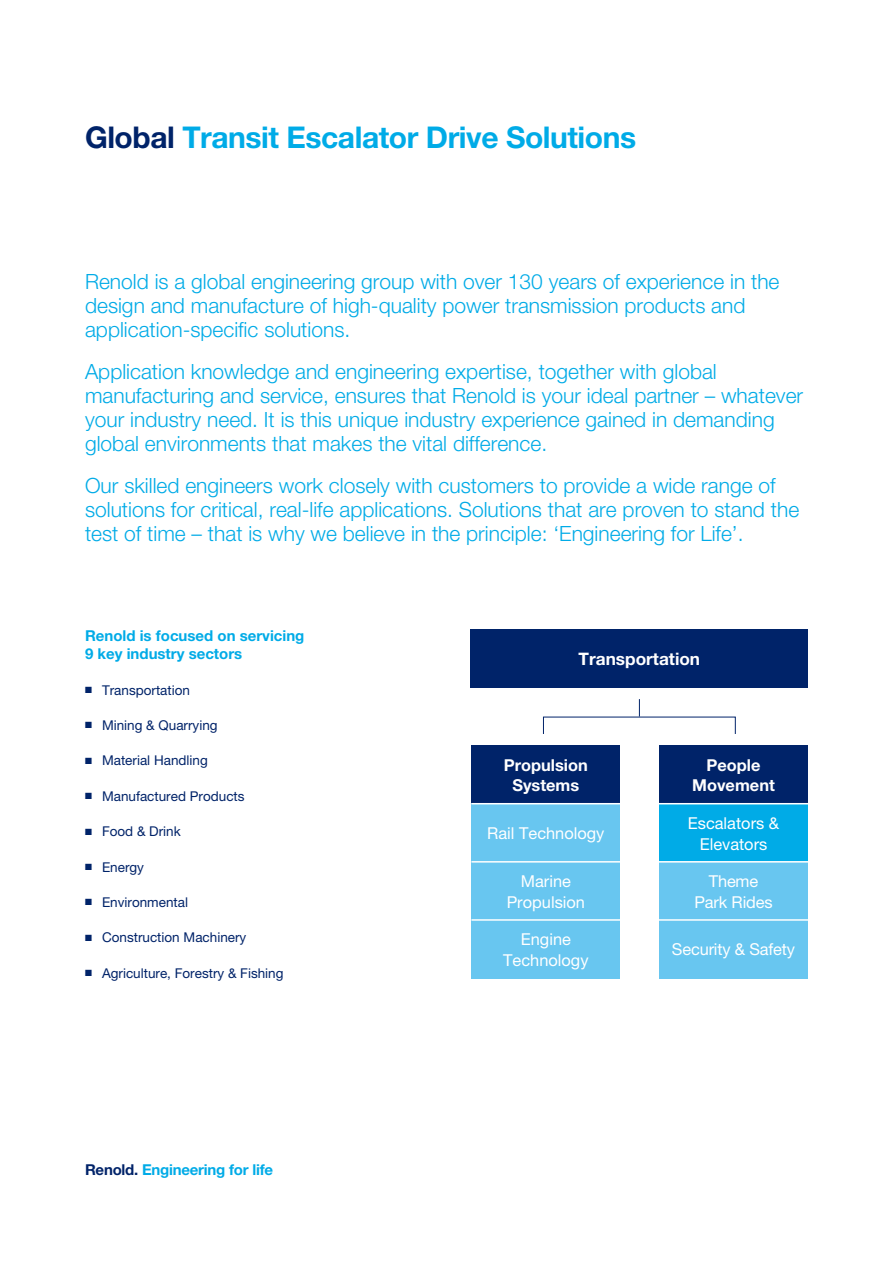
<style>
.page{position:relative;width:893px;height:1263px;background:#fff}
.page>*{position:absolute;margin:0;border:0;box-sizing:border-box;transform-origin:0 0}
.t1{font:700 30px "Helvetica Neue";letter-spacing:-.015em;color:#00abe7}
.t2{font:300 21px/24px "Helvetica Neue";color:#00abe7}
.t3{font:700 17.25px "Helvetica Neue";color:#fff}
.t4{font:16.35px/20.5px "Helvetica Neue";color:#fff;text-align:center}
.t5{font:700 16.35px "Helvetica Neue";color:#fff}
.t6{font:700 15px "Helvetica Neue";color:#00abe7}
.t7{font:13.5px "Helvetica Neue";color:#002369}
.s1{color:#002369}
</style>
<div class="page">
<div style="left:471px;top:746px;width:149px;height:58px;background:#002369"></div>
<div style="left:471px;top:804px;width:149px;height:58px;background:#68c6f0"></div>
<div style="left:471px;top:862px;width:149px;height:58px;background:#68c6f0"></div>
<div style="left:471px;top:920px;width:149px;height:58px;background:#68c6f0"></div>
<div style="left:471px;top:629px;width:337px;height:58px;background:#002369"></div>
<div style="left:659px;top:746px;width:149px;height:58px;background:#002369"></div>
<div style="left:659px;top:804px;width:149px;height:58px;background:#00abe7"></div>
<div style="left:659px;top:862px;width:149px;height:58px;background:#68c6f0"></div>
<div style="left:659px;top:920px;width:149px;height:58px;background:#68c6f0"></div>
<hr style="left:471px;top:803px;width:337px;height:1px;background:#fff">
<hr style="left:471px;top:861px;width:337px;height:1px;background:#fff">
<hr style="left:471px;top:919px;width:337px;height:2px;background:#fff">
<svg style="left:639px;top:699px;width:1px;height:17px"></svg>
<p class="t1" style="left:85px;top:119px;width:553px"><span class="s1">Global</span> Transit Escalator Drive Solutions</p>
<p class="t2" style="left:85px;top:269px;width:696px">Renold is a global engineering group with over 130 years of experience in the design and manufacture of high-quality power transmission products and application-specific solutions.</p>
<p class="t2" style="left:85px;top:359px;width:720px">Application knowledge and engineering expertise, together with global manufacturing and service, ensures that Renold is your ideal partner – whatever your industry need. It is this unique industry experience gained in demanding global environments that makes the vital difference.</p>
<p class="t2" style="left:85px;top:473px;width:716px">Our skilled engineers work closely with customers to provide a wide range of solutions for critical, real-life applications. Solutions that are proven to stand the test of time – that is why we believe in the principle: ‘Engineering for Life’.</p>
<p class="t6" style="left:85px;top:626px;width:221px">Renold is focused on servicing</p>
<p class="t6" style="left:85px;top:644px;width:159px">9 key industry sectors</p>
<p class="t7" style="left:85px;top:682px;width:107px">■ Transportation</p>
<p class="t7" style="left:85px;top:717px;width:134px">■ Mining &amp; Quarrying</p>
<p class="t7" style="left:85px;top:752px;width:124px">■ Material Handling</p>
<p class="t7" style="left:85px;top:788px;width:161px">■ Manufactured Products</p>
<p class="t7" style="left:85px;top:823px;width:97px">■ Food &amp; Drink</p>
<p class="t7" style="left:85px;top:859px;width:61px">■ Energy</p>
<p class="t7" style="left:85px;top:894px;width:105px">■ Environmental</p>
<p class="t7" style="left:85px;top:929px;width:163px">■ Construction Machinery</p>
<p class="t7" style="left:85px;top:965px;width:200px">■ Agriculture, Forestry &amp; Fishing</p>
<p class="t6" style="left:85px;top:1160px;width:190px"><span class="s1">Renold.</span> Engineering for life</p>
<p class="t3" style="left:579px;top:648px;width:123px">Transportation</p>
<p class="t5" style="left:504px;top:755px;width:86px">Propulsion</p>
<p class="t5" style="left:512px;top:775px;width:68px">Systems</p>
<p class="t4" style="left:487px;top:823px;width:119px">Rail Technology</p>
<p class="t4" style="left:521px;top:871px;width:52px">Marine</p>
<p class="t4" style="left:507px;top:891px;width:80px">Propulsion</p>
<p class="t4" style="left:521px;top:929px;width:52px">Engine</p>
<p class="t4" style="left:503px;top:949px;width:87px">Technology</p>
<p class="t5" style="left:706px;top:755px;width:56px">People</p>
<p class="t5" style="left:692px;top:775px;width:84px">Movement</p>
<p class="t4" style="left:688px;top:813px;width:93px">Escalators &amp;<br>Elevators</p>
<p class="t4" style="left:709px;top:871px;width:51px">Theme</p>
<p class="t4" style="left:694px;top:891px;width:80px">Park Rides</p>
<p class="t4" style="left:672px;top:939px;width:125px">Security &amp; Safety</p>
</div>
